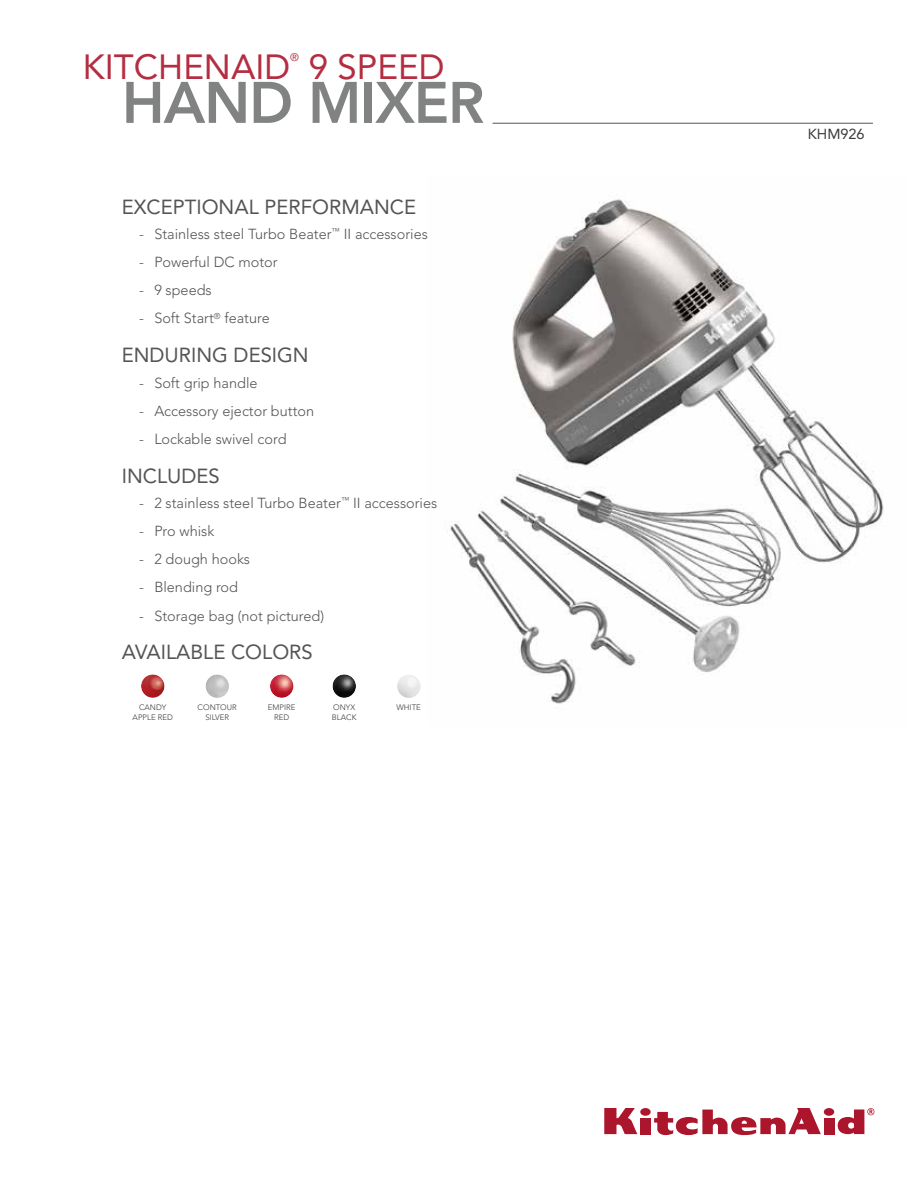
<style>
.page{position:relative;width:918px;height:1188px;background:#fff}
.page>*{position:absolute;margin:0;border:0;box-sizing:border-box;transform-origin:0 0}
.t1{font:800 57.9px "Avenir LT Std";letter-spacing:-.02em;color:#818383}
.t2{font:34.8px "Avenir LT Std";color:#b42e41}
.t3{font:20.25px "Avenir LT Std";color:#535454}
.t4{font:300 14.4px "Avenir LT Std";color:#535454}
.t5{font:14.4px "Avenir LT Std";color:#393a39}
.t6{font:10.95px "Avenir LT Std";color:#b42e41}
.t7{font:300 7.8px/9.9px "Avenir LT Std";color:#393a39;text-align:center}
</style>
<div class="page">
<div style="left:640px;top:1118px;width:11px;height:16px;background:#ac162c"></div>
<div style="left:640px;top:1108px;width:11px;height:8px;background:#ac162c;border-radius:50%"></div>
<div style="left:824px;top:1118px;width:10px;height:16px;background:#ac162c"></div>
<div style="left:824px;top:1108px;width:10px;height:8px;background:#ac162c;border-radius:50%"></div>
<svg style="left:604px;top:1108px;width:33px;height:26px"></svg>
<svg style="left:654px;top:1108px;width:167px;height:27px"></svg>
<svg style="left:838px;top:1108px;width:36px;height:26px"></svg>
<hr style="left:493px;top:123px;width:380px;height:1px;background:#535454">
<img style="left:450px;top:199px;width:434px;height:505px">
<div style="left:330px;top:673px;width:27px;height:18px;background:#fff;opacity:.1"></div>
<div style="left:330px;top:676px;width:27px;height:22px;background:#000;opacity:.25"></div>
<div style="left:394px;top:673px;width:27px;height:18px;background:#fff;opacity:.1"></div>
<div style="left:394px;top:676px;width:27px;height:22px;background:#000;opacity:.25"></div>
<div style="left:267px;top:673px;width:27px;height:18px;background:#fff;opacity:.1"></div>
<div style="left:267px;top:676px;width:27px;height:22px;background:#000;opacity:.25"></div>
<div style="left:203px;top:673px;width:27px;height:18px;background:#fff;opacity:.1"></div>
<div style="left:203px;top:676px;width:27px;height:22px;background:#000;opacity:.25"></div>
<div style="left:138px;top:673px;width:27px;height:18px;background:#fff;opacity:.1"></div>
<div style="left:138px;top:676px;width:27px;height:22px;background:#000;opacity:.25"></div>
<h2 class="t2" style="left:83px;top:46px;width:209px">KITCHENAID</h2>
<p class="t6" style="left:290px;top:51px;width:10px">®</p>
<h2 class="t2" style="left:309px;top:46px;width:137px">9 SPEED</h2>
<h1 class="t1" style="left:122px;top:69px;width:364px">HAND MIXER</h1>
<h3 class="t3" style="left:122px;top:195px;width:293px">EXCEPTIONAL PERFORMANCE</h3>
<p class="t4" style="left:139px;top:226px;width:290px">- Stainless steel Turbo Beater<sup>™</sup> II accessories</p>
<p class="t4" style="left:139px;top:254px;width:140px">- Powerful DC motor</p>
<p class="t4" style="left:139px;top:282px;width:74px">- 9 speeds</p>
<p class="t4" style="left:139px;top:310px;width:132px">- Soft Start<sup>®</sup> feature</p>
<h3 class="t3" style="left:122px;top:343px;width:188px">ENDURING DESIGN</h3>
<p class="t4" style="left:139px;top:374px;width:120px">- Soft grip handle</p>
<p class="t4" style="left:139px;top:402px;width:176px">- Accessory ejector button</p>
<p class="t4" style="left:139px;top:430px;width:149px">- Lockable swivel cord</p>
<h3 class="t3" style="left:122px;top:464px;width:100px">I NCLUDES</h3>
<p class="t4" style="left:139px;top:495px;width:300px">- 2 stainless steel Turbo Beater<sup>™</sup> II accessories</p>
<p class="t4" style="left:139px;top:523px;width:77px">- Pro whisk</p>
<p class="t4" style="left:139px;top:551px;width:112px">- 2 dough hooks</p>
<p class="t4" style="left:139px;top:579px;width:100px">- Blending rod</p>
<p class="t4" style="left:139px;top:607px;width:186px">- Storage bag (not pictured)</p>
<h3 class="t3" style="left:122px;top:641px;width:191px">AVAILABLE COLORS</h3>
<p class="t7" style="left:133px;top:703px;width:42px">CANDY<br>APPLE RED</p>
<p class="t7" style="left:198px;top:703px;width:41px">CONTOUR<br>SILVER</p>
<p class="t7" style="left:332px;top:703px;width:26px;text-align:left">ONYX<br>BLACK</p>
<p class="t7" style="left:268px;top:703px;width:29px">EMPIRE</p>
<p class="t7" style="left:397px;top:703px;width:26px">WHITE</p>
<p class="t7" style="left:274px;top:713px;width:17px">RED</p>
<p class="t5" style="left:808px;top:126px;width:58px">KH M926</p>
</div>
